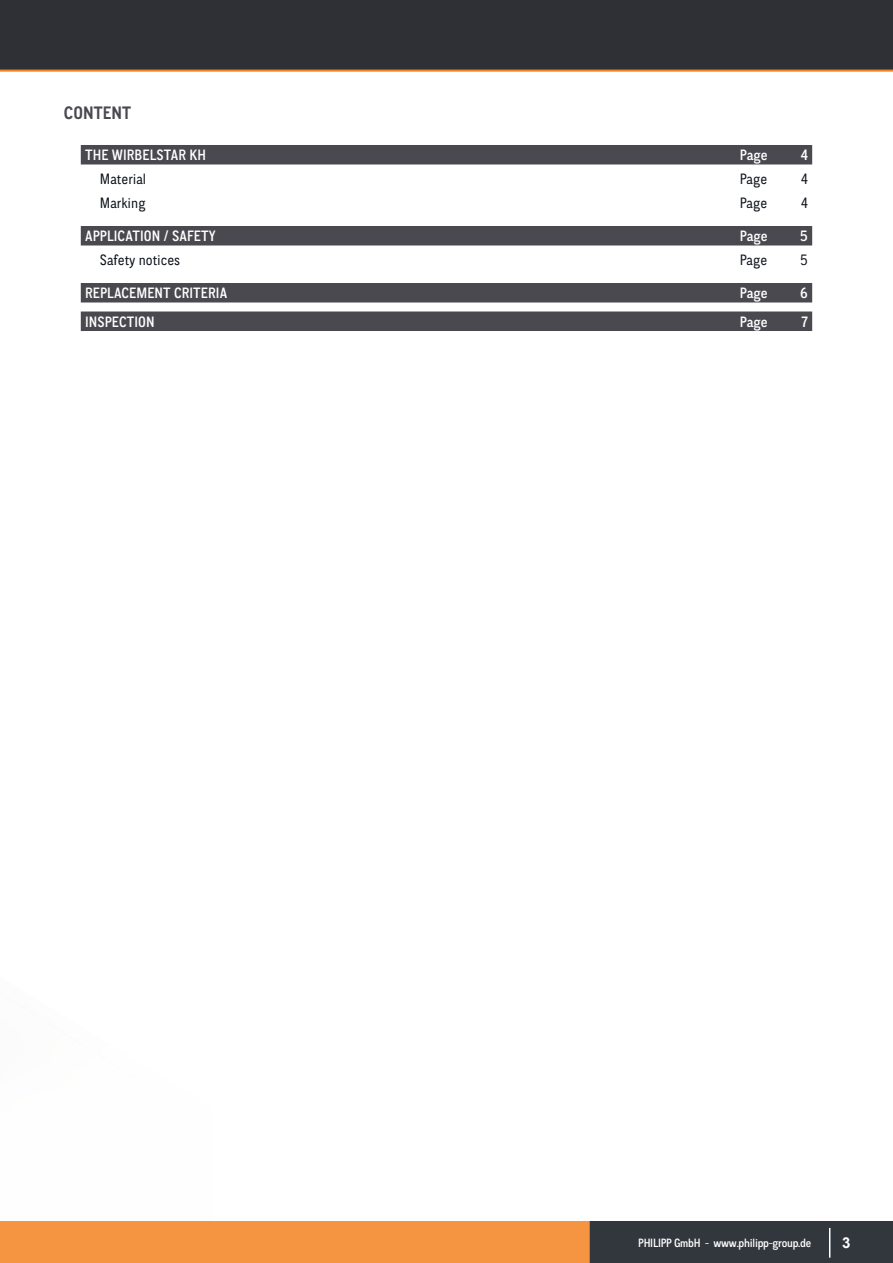
<style>
.page{position:relative;width:893px;height:1263px;background:#fff}
.page>*{position:absolute;margin:0;border:0;box-sizing:border-box;transform-origin:0 0}
.t1{font:700 18px "CA Normal";letter-spacing:.005em;color:#4a4950}
.t2{font:500 15px "CA Normal";letter-spacing:.005em;color:#fff}
.t3{font:15px "CA Normal";color:#0d121a}
.t4{font:700 15px "Arial";color:#fff}
.t5{font:500 12px "CA Normal";letter-spacing:-.02em;color:#fff}
</style>
<div class="page">
<div style="left:0;top:0;width:893px;height:71px;background:#2f3036"></div>
<div style="left:590px;top:1221px;width:303px;height:42px;background:#32363d"></div>
<hr style="left:829px;top:1228px;width:1px;height:30px;background:#fff">
<div style="left:0;top:1221px;width:590px;height:42px;background:#f59542"></div>
<hr style="left:0;top:70px;width:893px;height:2px;background:#f48221">
<div style="left:81px;top:145px;width:731px;height:19px;background:#4a4950"></div>
<div style="left:81px;top:226px;width:731px;height:19px;background:#4a4950"></div>
<div style="left:81px;top:283px;width:731px;height:19px;background:#4a4950"></div>
<div style="left:81px;top:311px;width:731px;height:20px;background:#4a4950"></div>
<p class="t1" style="left:64px;top:100px;width:69px">CONTENT</p>
<p class="t2" style="left:85px;top:145px;width:122px">THE WIRBELSTAR KH</p>
<p class="t2" style="left:740px;top:145px;width:29px">Page</p>
<p class="t2" style="left:801px;top:145px;width:9px">4</p>
<p class="t3" style="left:100px;top:169px;width:48px">Material</p>
<p class="t3" style="left:740px;top:169px;width:29px">Page</p>
<p class="t3" style="left:801px;top:169px;width:8px">4</p>
<p class="t3" style="left:100px;top:193px;width:47px">Marking</p>
<p class="t3" style="left:740px;top:193px;width:29px">Page</p>
<p class="t3" style="left:801px;top:193px;width:8px">4</p>
<p class="t2" style="left:85px;top:226px;width:132px">APPLICATION / SAFETY</p>
<p class="t2" style="left:740px;top:226px;width:29px">Page</p>
<p class="t2" style="left:800px;top:226px;width:10px">5</p>
<p class="t3" style="left:100px;top:250px;width:82px">Safety notices</p>
<p class="t3" style="left:740px;top:250px;width:29px">Page</p>
<p class="t3" style="left:800px;top:250px;width:9px">5</p>
<p class="t2" style="left:85px;top:283px;width:144px">REPLACEMENT CRITERIA</p>
<p class="t2" style="left:740px;top:283px;width:29px">Page</p>
<p class="t2" style="left:800px;top:283px;width:9px">6</p>
<p class="t2" style="left:85px;top:311px;width:71px">INSPECTION</p>
<p class="t2" style="left:740px;top:311px;width:29px">Page</p>
<p class="t2" style="left:801px;top:311px;width:8px">7</p>
<p class="t5" style="left:638px;top:1235px;width:174px">PHILIPP GmbH - www.philipp-group.de</p>
<p class="t4" style="left:842px;top:1232px;width:10px">3</p>
</div>
